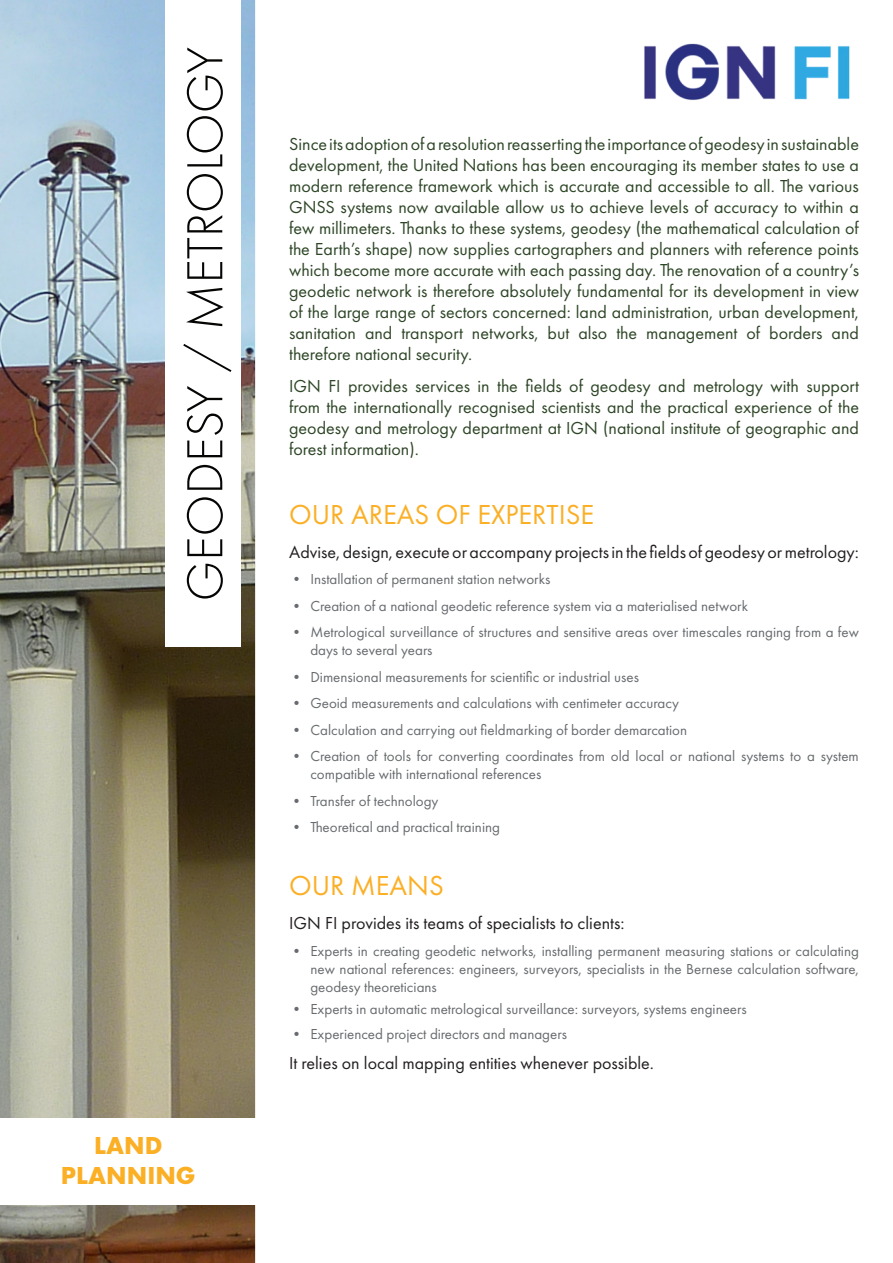
<style>
.page{position:relative;width:893px;height:1263px;background:#fff}
.page>*{position:absolute;margin:0;border:0;box-sizing:border-box;transform-origin:0 0}
.t1{font:300 52.5px "Futura PT";color:#050503}
.t2{font:28.5px "Futura PT";color:#fbaf25}
.t3{font:700 25.5px/30px "Futura PT";color:#fbaf25;text-align:center}
.t4{font:18px/21px "Futura PT";color:#2e4627;text-align:justify}
.t5{font:18px "Futura PT";color:#231f20}
.t6{font:15px/18px "Futura PT";color:#676b6e}
</style>
<div class="page">
<img style="left:0;top:0;width:255px;height:1263px">
<div style="left:165px;top:0;width:75px;height:646px;background:#fff"></div>
<div style="left:0;top:1118px;width:281px;height:86px;background:#fff"></div>
<img style="left:644px;top:43px;width:206px;height:57px">
<p class="t1" style="left:175px;top:601px;width:556px;rotate:-90deg">GEODESY / METROLOGY</p>
<p class="t3" style="left:61px;top:1130px;width:136px">LAND<br>PLANNING</p>
<p class="t4" style="left:289px;top:133px;width:571px">Since its adoption of a resolution reasserting the importance of geodesy in sustainable development, the United Nations has been encouraging its member states to use a modern reference framework which is accurate and accessible to all. The various GNSS systems now available allow us to achieve levels of accuracy to within a few millimeters. Thanks to these systems, geodesy (the mathematical calculation of the Earth’s shape) now supplies cartographers and planners with reference points which become more accurate with each passing day. The renovation of a country’s geodetic network is therefore absolutely fundamental for its development in view of the large range of sectors concerned: land administration, urban development, sanitation and transport networks, but also the management of borders and therefore national security.</p>
<p class="t4" style="left:289px;top:375px;width:571px">IGN FI provides services in the fields of geodesy and metrology with support from the internationally recognised scientists and the practical experience of the geodesy and metrology department at IGN (national institute of geographic and forest information).</p>
<p class="t2" style="left:289px;top:497px;width:307px">OUR AREAS OF EXPERTISE</p>
<p class="t5" style="left:289px;top:541px;width:571px">Advise, design, execute or accompany projects in the fields of geodesy or metrology:</p>
<p class="t6" style="left:289px;top:570px;width:263px">• Installation of permanent station networks</p>
<p class="t6" style="left:289px;top:597px;width:460px">• Creation of a national geodetic reference system via a materialised network</p>
<p class="t6" style="left:310px;top:623px;width:550px;text-indent:-21px">• Metrological surveillance of structures and sensitive areas over timescales ranging from a few days to several years</p>
<p class="t6" style="left:289px;top:668px;width:351px">• Dimensional measurements for scientific or industrial uses</p>
<p class="t6" style="left:289px;top:694px;width:391px">• Geoid measurements and calculations with centimeter accuracy</p>
<p class="t6" style="left:289px;top:721px;width:399px">• Calculation and carrying out fieldmarking of border demarcation</p>
<p class="t6" style="left:310px;top:747px;width:550px;text-indent:-21px">• Creation of tools for converting coordinates from old local or national systems to a system compatible with international references</p>
<p class="t6" style="left:289px;top:792px;width:151px">• Transfer of technology</p>
<p class="t6" style="left:289px;top:818px;width:212px">• Theoretical and practical training</p>
<p class="t2" style="left:289px;top:869px;width:156px">OUR MEANS</p>
<p class="t5" style="left:289px;top:912px;width:337px">IGN FI provides its teams of specialists to clients:</p>
<p class="t6" style="left:310px;top:941px;width:550px;text-align:justify;text-indent:-21px">• Experts in creating geodetic networks, installing permanent measuring stations or calculating new national references: engineers, surveyors, specialists in the Bernese calculation software, geodesy theoreticians</p>
<p class="t6" style="left:289px;top:1000px;width:459px">• Experts in automatic metrological surveillance: surveyors, systems engineers</p>
<p class="t6" style="left:289px;top:1025px;width:279px">• Experienced project directors and managers</p>
<p class="t5" style="left:289px;top:1052px;width:366px">It relies on local mapping entities whenever possible.</p>
</div>
